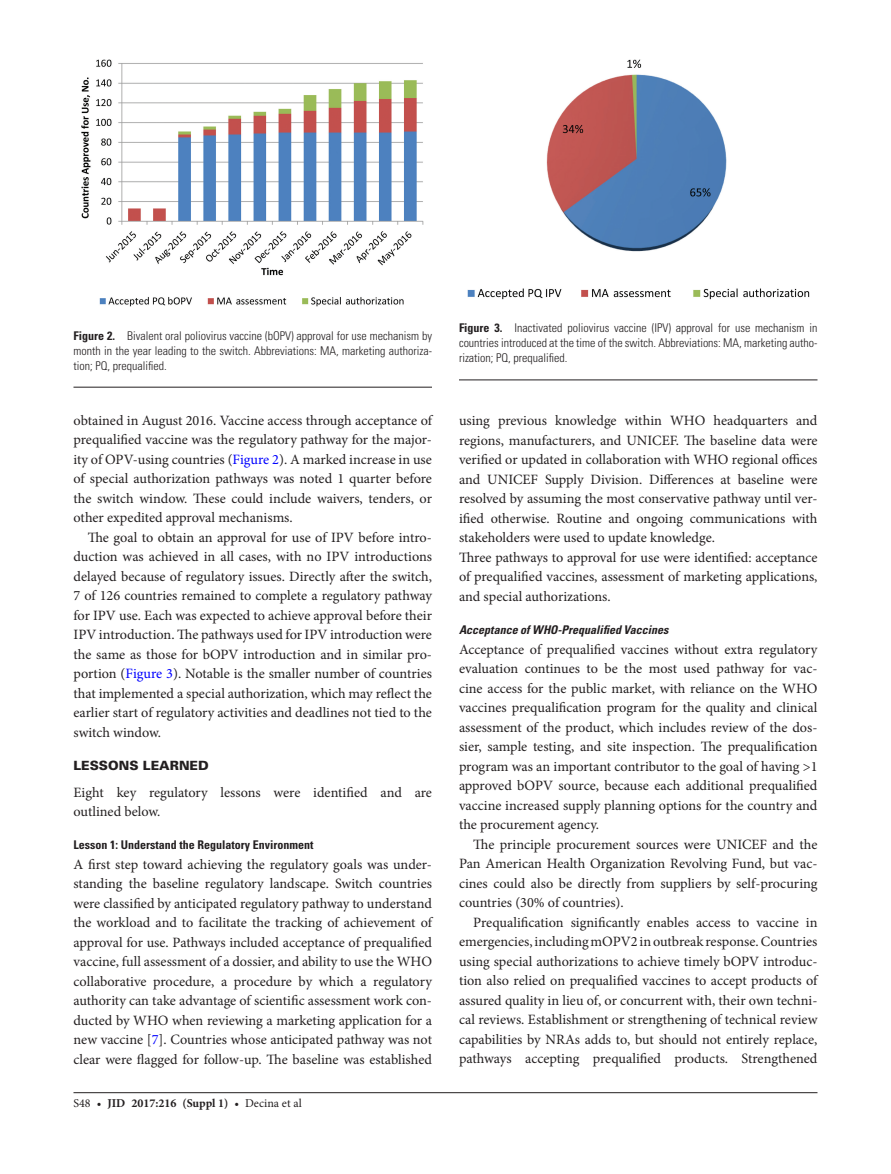
<style>
.page{position:relative;width:891px;height:1174px;background:#fff}
.page>*{position:absolute;margin:0;border:0;box-sizing:border-box;transform-origin:0 0}
.t1{font:14.25px/19.5px "Minion Pro";color:#231f20;text-align:justify}
.t2{font:900 12.75px "Univers LT Std";color:#231f20}
.t3{font:300 condensed 12px/15px "Univers LT Std";color:#231f20;text-align:justify}
.t4{font:700 condensed 12px "Univers LT Std";color:#231f20}
.t5{font:italic 700 condensed 12px "Univers LT Std";color:#231f20}
.t6{font:700 12px "Minion Pro";color:#231f20}
.s1{font-weight:700}
.s2{color:#00f}
.s3{font-weight:400}
</style>
<div class="page">
<hr style="left:73px;top:1092px;width:744px;height:1px;background:#231f20">
<hr style="left:73px;top:387px;width:359px;height:1px;background:#231f20">
<img style="left:82px;top:59px;width:342px;height:248px">
<hr style="left:459px;top:380px;width:359px;height:1px;background:#231f20">
<img style="left:467px;top:59px;width:342px;height:240px">
<p class="t3" style="left:73px;top:328px;width:360px"><span class="s1">Figure 2.</span> Bivalent oral poliovirus vaccine (bOPV) approval for use mechanism by month in the year leading to the switch. Abbreviations: MA, marketing authoriza&shy;tion; PQ, prequalified.</p>
<p class="t3" style="left:459px;top:321px;width:360px"><span class="s1">Figure 3.</span> Inactivated poliovirus vaccine (IPV) approval for use mechanism in countries introduced at the time of the switch. Abbreviations: MA, marketing autho&shy;rization; PQ, prequalified.</p>
<p class="t1" style="left:73px;top:411px;width:360px">obtained in August 2016. Vaccine access through acceptance of prequalified vaccine was the regulatory pathway for the major&shy;ity of OPV-using countries (<span class="s2">Figure 2</span>). A marked increase in use of special authorization pathways was noted 1 quarter before the switch window. These could include waivers, tenders, or other expedited approval mechanisms.</p>
<p class="t1" style="left:73px;top:528px;width:360px;text-indent:14px">The goal to obtain an approval for use of IPV before intro&shy;duction was achieved in all cases, with no IPV introductions delayed because of regulatory issues. Directly after the switch, 7 of 126 countries remained to complete a regulatory pathway for IPV use. Each was expected to achieve approval before their IPV introduction. The pathways used for IPV introduction were the same as those for bOPV introduction and in similar pro&shy;portion (<span class="s2">Figure 3</span>). Notable is the smaller number of countries that implemented a special authorization, which may reflect the earlier start of regulatory activities and deadlines not tied to the switch window.</p>
<p class="t2" style="left:73px;top:757px;width:137px">LESSONS LEARNED</p>
<p class="t1" style="left:73px;top:783px;width:360px">Eight key regulatory lessons were identified and are outlined below.</p>
<p class="t4" style="left:73px;top:838px;width:241px">Lesson 1: Understand the Regulatory Environment</p>
<p class="t1" style="left:73px;top:855px;width:360px">A first step toward achieving the regulatory goals was under&shy;standing the baseline regulatory landscape. Switch countries were classified by anticipated regulatory pathway to understand the workload and to facilitate the tracking of achievement of approval for use. Pathways included acceptance of prequalified vaccine, full assessment of a dossier, and ability to use the WHO collaborative procedure, a procedure by which a regulatory authority can take advantage of scientific assessment work con&shy;ducted by WHO when reviewing a marketing application for a new vaccine [<span class="s2">7</span>]. Countries whose anticipated pathway was not clear were flagged for follow-up. The baseline was established</p>
<p class="t6" style="left:73px;top:1094px;width:230px"><span class="s3">S48 •</span> JID 2017:216 (Suppl 1) <span class="s3">• Decina et al</span></p>
<p class="t1" style="left:459px;top:411px;width:360px;text-align:left">using previous knowledge within WHO headquarters and regions, manufacturers, and UNICEF. The baseline data were verified or updated in collaboration with WHO regional offices and UNICEF Supply Division. Differences at baseline were resolved by assuming the most conservative pathway until ver&shy;ified otherwise. Routine and ongoing communications with stakeholders were used to update knowledge.<br>Three pathways to approval for use were identified: acceptance of prequalified vaccines, assessment of marketing applications, and special authorizations.</p>
<p class="t5" style="left:459px;top:623px;width:211px">Acceptance of WHO-Prequalified Vaccines</p>
<p class="t1" style="left:459px;top:640px;width:360px">Acceptance of prequalified vaccines without extra regulatory evaluation continues to be the most used pathway for vac&shy;cine access for the public market, with reliance on the WHO vaccines prequalification program for the quality and clinical assessment of the product, which includes review of the dos&shy;sier, sample testing, and site inspection. The prequalification program was an important contributor to the goal of having &gt;1 approved bOPV source, because each additional prequalified vaccine increased supply planning options for the country and the procurement agency.</p>
<p class="t1" style="left:459px;top:835px;width:360px;text-indent:14px">The principle procurement sources were UNICEF and the Pan American Health Organization Revolving Fund, but vac&shy;cines could also be directly from suppliers by self-procuring countries (30% of countries).</p>
<p class="t1" style="left:459px;top:913px;width:360px;text-indent:14px">Prequalification significantly enables access to vaccine in emergencies, including mOPV2 in outbreak response. Countries using special authorizations to achieve timely bOPV introduc&shy;tion also relied on prequalified vaccines to accept products of assured quality in lieu of, or concurrent with, their own techni&shy;cal reviews. Establishment or strengthening of technical review capabilities by NRAs adds to, but should not entirely replace, pathways accepting prequalified products. Strengthened</p>
</div>
